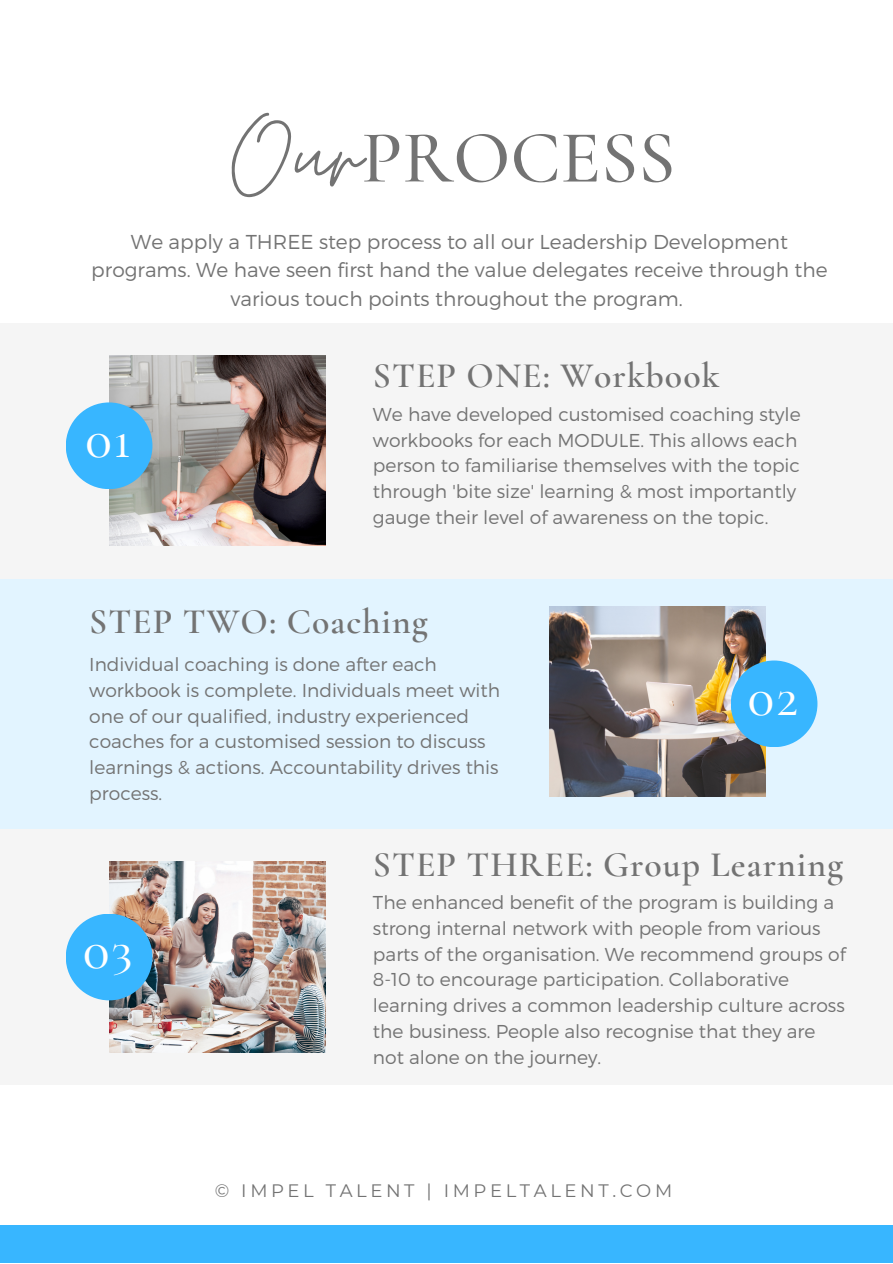
<style>
.page{position:relative;width:893px;height:1264px;background:#fff}
.page>*{position:absolute;margin:0;border:0;box-sizing:border-box;transform-origin:0 0}
.t1{font:118.05px "Moon Time";color:#737373}
.t2{font:500 74.7px "Cormorant SC";color:#737373}
.t3{font:500 48.15px "Cormorant SC";color:#fff}
.t4{font:600 35.7px "Cormorant Garamond";letter-spacing:.03em;color:#737373}
.t5{font:300 20.1px/28px "Montserrat";color:#737373;text-align:center}
.t6{font:300 18.6px/25.8px "Montserrat";color:#737373}
.t7{font:18px "Montserrat";letter-spacing:.2em;color:#737373}
</style>
<div class="page">
<div style="left:0;top:574px;width:892px;height:255px;background:#e2f4ff"></div>
<div style="left:0;top:323px;width:892px;height:255px;background:#f5f5f5"></div>
<div style="left:0;top:829px;width:892px;height:255px;background:#f5f5f5"></div>
<img style="left:109px;top:355px;width:216px;height:190px">
<div style="left:66px;top:402px;width:86px;height:87px;background:#38b6ff;border-radius:50%"></div>
<img style="left:549px;top:606px;width:216px;height:190px">
<img style="left:109px;top:862px;width:216px;height:190px">
<div style="left:0;top:1225px;width:892px;height:37px;background:#38b6ff"></div>
<div style="left:730px;top:660px;width:87px;height:87px;background:#38b6ff;border-radius:50%"></div>
<div style="left:66px;top:913px;width:86px;height:87px;background:#38b6ff;border-radius:50%"></div>
<p class="t1" style="left:232px;top:84px;width:131px">Our</p>
<p class="t2" style="left:361px;top:112px;width:315px">PROCESS</p>
<p class="t5" style="left:91px;top:227px;width:737px">We apply a THREE step process to all our Leadership Development programs. We have seen first hand the value delegates receive through the various touch points throughout the program.</p>
<p class="t3" style="left:85px;top:412px;width:47px">01</p>
<p class="t4" style="left:373px;top:354px;width:348px">STEP ONE: Workbook</p>
<p class="t6" style="left:373px;top:400px;width:429px">We have developed customised coaching style workbooks for each MODULE. This allows each person to familiarise themselves with the topic through 'bite size' learning &amp; most importantly gauge their level of awareness on the topic.</p>
<p class="t4" style="left:89px;top:600px;width:340px">STEP TWO: Coaching</p>
<p class="t6" style="left:89px;top:650px;width:412px">Individual coaching is done after each workbook is complete. Individuals meet with one of our qualified, industry experienced coaches for a customised session to discuss learnings &amp; actions. Accountability drives this process.</p>
<p class="t3" style="left:747px;top:670px;width:52px">02</p>
<p class="t3" style="left:83px;top:923px;width:52px">03</p>
<p class="t4" style="left:373px;top:842px;width:471px">STEP THREE: Group Learning</p>
<p class="t6" style="left:373px;top:888px;width:474px">The enhanced benefit of the program is building a strong internal network with people from various parts of the organisation. We recommend groups of 8-10 to encourage participation. Collaborative learning drives a common leadership culture across the business. People also recognise that they are not alone on the journey.</p>
<p class="t7" style="left:215px;top:1179px;width:459px">© IMPEL TALENT | IMPELTALENT.COM</p>
</div>
